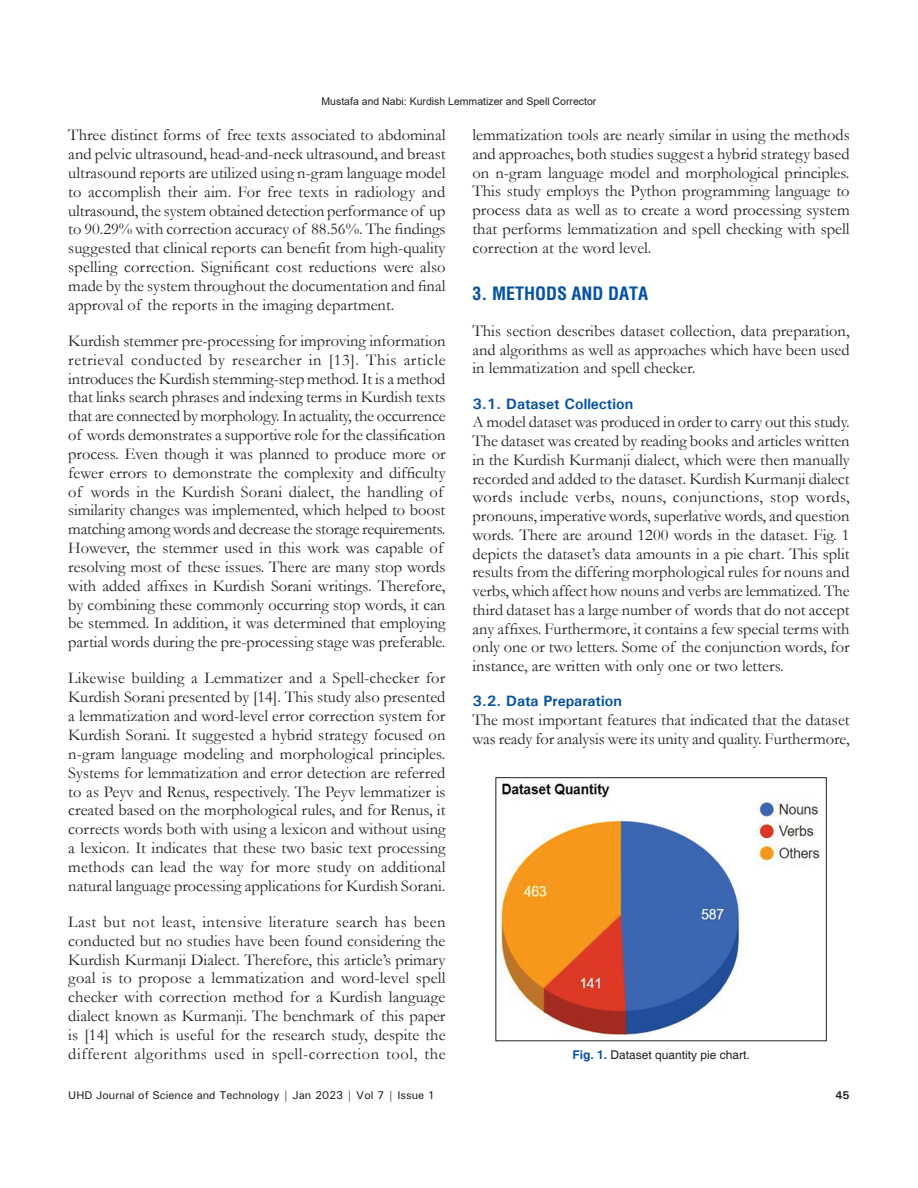
<style>
.page{position:relative;width:918px;height:1188px;background:#fff}
.page>*{position:absolute;margin:0;border:0;box-sizing:border-box;transform-origin:0 0}
.t1{font:700 condensed 18px "Helvetica";color:#0551a4}
.TX{font:16.5px/18.9px "Garamond";letter-spacing:-.005em;color:#231f20;text-align:justify}
.t2{font:700 15px "Univers";color:#0551a4}
.FGC{font:12px "Helvetica";color:#231f20}
.t3{font:500 11.25px "Univers";color:#231f20}
.t4{font:700 11.25px "Univers";color:#231f20}
.t5{font:10.5px "Arial";color:#231f20}
.s1{font-weight:700;color:#0551a4}
</style>
<div class="page">
<img style="left:501px;top:782px;width:320px;height:254px">
<div style="left:496px;top:777px;width:331px;height:264px;border:1px solid #231f20"></div>
<p class="t5" style="left:322px;top:94px;width:276px">Mustafa and Nabi: Kurdish Lemmatizer and Spell Corrector</p>
<p class="TX" style="left:68px;top:125px;width:379px">Three distinct forms of free texts associated to abdominal and pelvic ultrasound, head-and-neck ultrasound, and breast ultrasound reports are utilized using n-gram language model to accomplish their aim. For free texts in radiology and ultrasound, the system obtained detection performance of up to 90.29% with correction accuracy of 88.56%. The findings suggested that clinical reports can benefit from high-quality spelling correction. Significant cost reductions were also made by the system throughout the documentation and final approval of the reports in the imaging department.</p>
<p class="TX" style="left:68px;top:331px;width:379px;text-align:left">Kurdish stemmer pre-processing for improving information retrieval conducted by researcher in [13]. This article introduces the Kurdish stemming-step method. It is a method that links search phrases and indexing terms in Kurdish texts that are connected by morphology. In actuality, the occurrence of words demonstrates a supportive role for the classification process. Even though it was planned to produce more or fewer errors to demonstrate the complexity and difficulty of words in the Kurdish Sorani dialect, the handling of similarity changes was implemented, which helped to boost matching among words and decrease the storage requirements.<br>However, the stemmer used in this work was capable of resolving most of these issues. There are many stop words with added affixes in Kurdish Sorani writings. Therefore, by combining these commonly occurring stop words, it can be stemmed. In addition, it was determined that employing partial words during the pre-processing stage was preferable.</p>
<p class="TX" style="left:68px;top:668px;width:379px">Likewise building a Lemmatizer and a Spell-checker for Kurdish Sorani presented by [14]. This study also presented a lemmatization and word-level error correction system for Kurdish Sorani. It suggested a hybrid strategy focused on n-gram language modeling and morphological principles.<br>Systems for lemmatization and error detection are referred to as Peyv and Renus, respectively. The Peyv lemmatizer is created based on the morphological rules, and for Renus, it corrects words both with using a lexicon and without using a lexicon. It indicates that these two basic text processing methods can lead the way for more study on additional natural language processing applications for Kurdish Sorani.</p>
<p class="TX" style="left:68px;top:912px;width:379px">Last but not least, intensive literature search has been conducted but no studies have been found considering the Kurdish Kurmanji Dialect. Therefore, this article’s primary goal is to propose a lemmatization and word-level spell checker with correction method for a Kurdish language dialect known as Kurmanji. The benchmark of this paper is [14] which is useful for the research study, despite the different algorithms used in spell-correction tool, the</p>
<p class="TX" style="left:473px;top:125px;width:379px">lemmatization tools are nearly similar in using the methods and approaches, both studies suggest a hybrid strategy based on n-gram language model and morphological principles.<br>This study employs the Python programming language to process data as well as to create a word processing system that performs lemmatization and spell checking with spell correction at the word level.</p>
<h1 class="t1" style="left:473px;top:282px;width:177px">3. METHODS AND DATA</h1>
<p class="TX" style="left:473px;top:321px;width:379px">This section describes dataset collection, data preparation, and algorithms as well as approaches which have been used in lemmatization and spell checker.</p>
<h2 class="t2" style="left:473px;top:394px;width:162px">3.1. Dataset Collection</h2>
<p class="TX" style="left:473px;top:413px;width:379px">A model dataset was produced in order to carry out this study.<br>The dataset was created by reading books and articles written in the Kurdish Kurmanji dialect, which were then manually recorded and added to the dataset. Kurdish Kurmanji dialect words include verbs, nouns, conjunctions, stop words, pronouns, imperative words, superlative words, and question words. There are around 1200 words in the dataset. Fig. 1 depicts the dataset’s data amounts in a pie chart. This split results from the differing morphological rules for nouns and verbs, which affect how nouns and verbs are lemmatized. The third dataset has a large number of words that do not accept any affixes. Furthermore, it contains a few special terms with only one or two letters. Some of the conjunction words, for instance, are written with only one or two letters.</p>
<h2 class="t2" style="left:473px;top:692px;width:151px">3.2. Data Preparation</h2>
<p class="TX" style="left:473px;top:710px;width:379px">The most important features that indicated that the dataset was ready for analysis were its unity and quality. Furthermore,</p>
<p class="FGC" style="left:572px;top:1048px;width:179px"><span class="s1">Fig. 1.</span> Dataset quantity pie chart.</p>
<p class="t3" style="left:68px;top:1088px;width:368px">UHD Journal of Science and Technology | Jan 2023 | Vol 7 | Issue 1</p>
<p class="t4" style="left:836px;top:1088px;width:16px">45</p>
</div>
